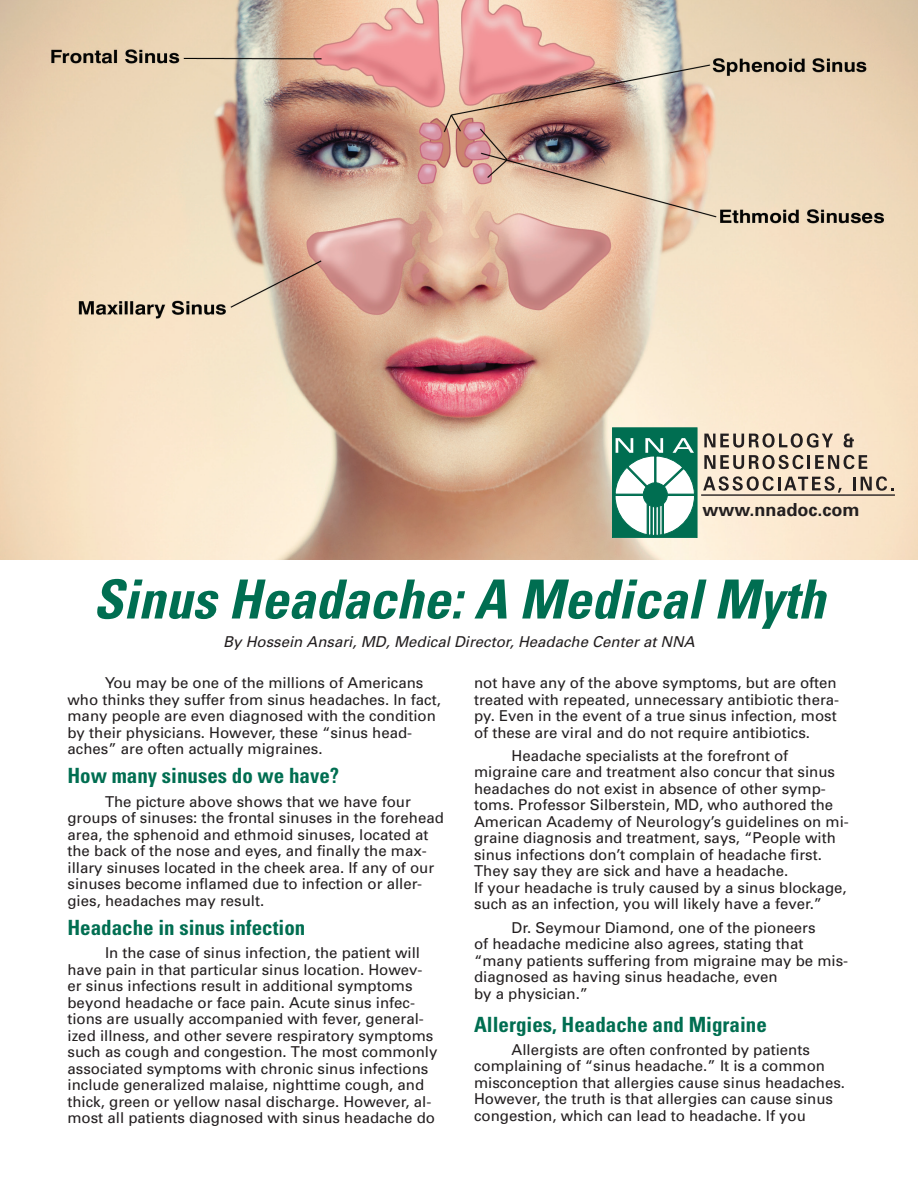
<style>
.page{position:relative;width:918px;height:1188px;background:#fff}
.page>*{position:absolute;margin:0;border:0;box-sizing:border-box;transform-origin:0 0}
.t1{font:italic 700 condensed 54px "Univers";color:#006e51}
.t2{font:700 condensed 21px "Univers";color:#006e51}
.t3{font:700 18px "Univers";color:#231f20}
.t4{font:15px/16.5px "Univers";color:#231f20}
.t5{font:italic 15px "Univers";color:#231f20}
</style>
<div class="page">
<img style="left:0;top:0;width:918px;height:559px">
<svg style="left:704px;top:433px;width:129px;height:15px;background:#ab9e8f"></svg>
<svg style="left:844px;top:434px;width:10px;height:13px"></svg>
<svg style="left:704px;top:455px;width:163px;height:14px;background:#a29587"></svg>
<svg style="left:703px;top:476px;width:139px;height:17px;background:#b9ab9b"></svg>
<svg style="left:853px;top:476px;width:41px;height:15px"></svg>
<hr style="left:701px;top:494px;width:194px;height:2px;background:#231f20">
<svg style="left:612px;top:428px;width:85px;height:110px"></svg>
<p class="t3" style="left:702px;top:498px;width:159px">www.nnadoc.com</p>
<h1 class="t1" style="left:93px;top:566px;width:733px">Sinus Headache: A Medical Myth</h1>
<p class="t5" style="left:223px;top:632px;width:473px">By Hossein Ansari, MD, Medical Director, Headache Center at NNA</p>
<p class="t4" style="left:68px;top:674px;width:375px;text-indent:38px">You may be one of the millions of Americans who thinks they suffer from sinus headaches. In fact, many people are even diagnosed with the condition by their physicians. However, these “sinus head&shy;aches” are often actually migraines.</p>
<h2 class="t2" style="left:68px;top:763px;width:273px">How many sinuses do we have?</h2>
<p class="t4" style="left:68px;top:793px;width:378px;text-indent:38px">The picture above shows that we have four groups of sinuses: the frontal sinuses in the forehead area, the sphenoid and ethmoid sinuses, located at the back of the nose and eyes, and finally the max&shy;illary sinuses located in the cheek area. If any of our sinuses become inflamed due to infection or aller&shy;gies, headaches may result.</p>
<h2 class="t2" style="left:68px;top:915px;width:239px">Headache in sinus infection</h2>
<p class="t4" style="left:68px;top:944px;width:372px;text-indent:38px">In the case of sinus infection, the patient will have pain in that particular sinus location. Howev&shy;er sinus infections result in additional symptoms beyond headache or face pain. Acute sinus infec&shy;tions are usually accompanied with fever, general&shy;ized illness, and other severe respiratory symptoms such as cough and congestion. The most commonly associated symptoms with chronic sinus infections include generalized malaise, nighttime cough, and thick, green or yellow nasal discharge. However, al&shy;most all patients diagnosed with sinus headache do</p>
<p class="t4" style="left:474px;top:674px;width:367px">not have any of the above symptoms, but are often treated with repeated, unnecessary antibiotic thera&shy;py. Even in the event of a true sinus infection, most of these are viral and do not require antibiotics.</p>
<p class="t4" style="left:474px;top:747px;width:376px;text-indent:38px">Headache specialists at the forefront of migraine care and treatment also concur that sinus headaches do not exist in absence of other symp&shy;toms. Professor Silberstein, MD, who authored the American Academy of Neurology’s guidelines on mi&shy;graine diagnosis and treatment, says, “People with sinus infections don’t complain of headache first.<br>They say they are sick and have a headache.<br>If your headache is truly caused by a sinus blockage, such as an infection, you will likely have a fever.”</p>
<p class="t4" style="left:474px;top:919px;width:376px;text-indent:38px">Dr. Seymour Diamond, one of the pioneers<br>of headache medicine also agrees, stating that “many patients suffering from migraine may be mis&shy;diagnosed as having sinus headache, even<br>by a physician.”</p>
<h2 class="t2" style="left:474px;top:1011px;width:294px">Allergies, Headache and Migraine</h2>
<p class="t4" style="left:474px;top:1041px;width:372px;text-indent:38px">Allergists are often confronted by patients complaining of “sinus headache.” It is a common misconception that allergies cause sinus headaches.<br>However, the truth is that allergies can cause sinus congestion, which can lead to headache. If you</p>
</div>
